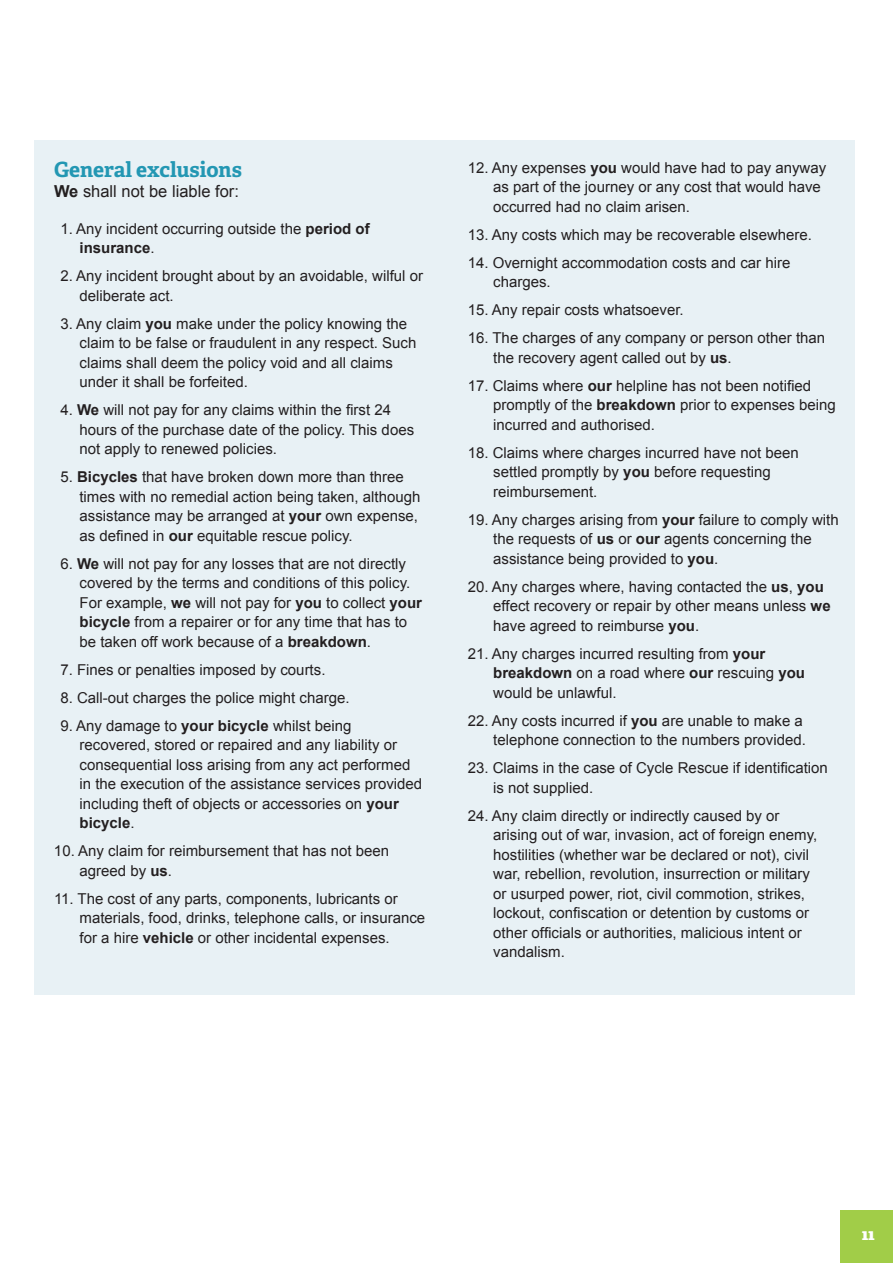
<style>
.page{position:relative;width:893px;height:1263px;background:#fff}
.page>*{position:absolute;margin:0;border:0;box-sizing:border-box;transform-origin:0 0}
.t1{font:700 21px "Adelle";color:#2397b3}
.t2{font:16.5px "Arial";color:#231f20}
.t3{font:15px/19.5px "Arial";color:#231f20}
.t4{font:800 15px "Adelle";color:#fff}
.s1{font-weight:700}
</style>
<div class="page">
<div style="left:841px;top:1211px;width:52px;height:52px;background:#a1cd48"></div>
<div style="left:34px;top:140px;width:821px;height:855px;background:#e8f1f5"></div>
<h1 class="t1" style="left:54px;top:157px;width:189px">General exclusions</h1>
<p class="t2" style="left:54px;top:181px;width:186px"><span class="s1">We</span> shall not be liable for:</p>
<p class="t3" style="left:80px;top:219px;width:292px;text-indent:-19px">1. Any incident occurring outside the <span class="s1">period of insurance</span>.</p>
<p class="t3" style="left:80px;top:266px;width:345px;text-indent:-19px">2. Any incident brought about by an avoidable, wilful or deliberate act.</p>
<p class="t3" style="left:80px;top:314px;width:338px;text-indent:-19px">3. Any claim <span class="s1">you</span> make under the policy knowing the claim to be false or fraudulent in any respect. Such claims shall deem the policy void and all claims under it shall be forfeited.</p>
<p class="t3" style="left:80px;top:400px;width:336px;text-indent:-19px">4. <span class="s1">We</span> will not pay for any claims within the first 24 hours of the purchase date of the policy. This does not apply to renewed policies.</p>
<p class="t3" style="left:79px;top:467px;width:342px;text-indent:-19px">5. <span class="s1">Bicycles</span> that have broken down more than three times with no remedial action being taken, although assistance may be arranged at <span class="s1">your</span> own expense, as defined in <span class="s1">our</span> equitable rescue policy.</p>
<p class="t3" style="left:80px;top:554px;width:344px;text-indent:-19px">6. <span class="s1">We</span> will not pay for any losses that are not directly covered by the terms and conditions of this policy.<br>For example, <span class="s1">we</span> will not pay for <span class="s1">you</span> to collect <span class="s1">your bicycle</span> from a repairer or for any time that has to be taken off work because of a <span class="s1">breakdown</span>.</p>
<p class="t3" style="left:60px;top:660px;width:267px">7. Fines or penalties imposed by courts.</p>
<p class="t3" style="left:60px;top:688px;width:291px">8. Call-out charges the police might charge.</p>
<p class="t3" style="left:80px;top:716px;width:344px;text-indent:-19px">9. Any damage to <span class="s1">your bicycle</span> whilst being recovered, stored or repaired and any liability or consequential loss arising from any act performed in the execution of the assistance services provided including theft of objects or accessories on <span class="s1">your bicycle</span>.</p>
<p class="t3" style="left:80px;top:841px;width:311px;text-indent:-26px">10. Any claim for reimbursement that has not been agreed by <span class="s1">us</span>.</p>
<p class="t3" style="left:80px;top:889px;width:347px;text-indent:-26px">11. The cost of any parts, components, lubricants or materials, food, drinks, telephone calls, or insurance for a hire <span class="s1">vehicle</span> or other incidental expenses.</p>
<p class="t3" style="left:493px;top:158px;width:335px;text-indent:-26px">12. Any expenses <span class="s1">you</span> would have had to pay anyway as part of the journey or any cost that would have occurred had no claim arisen.</p>
<p class="t3" style="left:468px;top:225px;width:346px">13. Any costs which may be recoverable elsewhere.</p>
<p class="t3" style="left:493px;top:253px;width:299px;text-indent:-26px">14. Overnight accommodation costs and car hire charges.</p>
<p class="t3" style="left:468px;top:300px;width:217px">15. Any repair costs whatsoever.</p>
<p class="t3" style="left:493px;top:328px;width:333px;text-indent:-26px">16. The charges of any company or person other than the recovery agent called out by <span class="s1">us</span>.</p>
<p class="t3" style="left:493px;top:376px;width:344px;text-indent:-26px">17. Claims where <span class="s1">our</span> helpline has not been notified promptly of the <span class="s1">breakdown</span> prior to expenses being incurred and authorised.</p>
<p class="t3" style="left:493px;top:443px;width:307px;text-indent:-26px">18. Claims where charges incurred have not been settled promptly by <span class="s1">you</span> before requesting reimbursement.</p>
<p class="t3" style="left:493px;top:510px;width:347px;text-indent:-26px">19. Any charges arising from <span class="s1">your</span> failure to comply with the requests of <span class="s1">us</span> or <span class="s1">our</span> agents concerning the assistance being provided to <span class="s1">you</span>.</p>
<p class="t3" style="left:493px;top:577px;width:339px;text-indent:-26px">20. Any charges where, having contacted the <span class="s1">us</span>, <span class="s1">you </span>effect recovery or repair by other means unless <span class="s1">we </span>have agreed to reimburse <span class="s1">you</span>.</p>
<p class="t3" style="left:493px;top:644px;width:313px;text-indent:-26px">21. Any charges incurred resulting from <span class="s1">your breakdown</span> on a road where <span class="s1">our</span> rescuing <span class="s1">you </span>would be unlawful.</p>
<p class="t3" style="left:468px;top:711px;width:340px;text-align:right">22. Any costs incurred if <span class="s1">you</span> are unable to make a telephone connection to the numbers provided.</p>
<p class="t3" style="left:493px;top:758px;width:336px;text-indent:-26px">23. Claims in the case of Cycle Rescue if identification is not supplied.</p>
<p class="t3" style="left:493px;top:806px;width:326px;text-indent:-26px">24. Any claim directly or indirectly caused by or arising out of war, invasion, act of foreign enemy, hostilities (whether war be declared or not), civil war, rebellion, revolution, insurrection or military or usurped power, riot, civil commotion, strikes, lockout, confiscation or detention by customs or other officials or authorities, malicious intent or vandalism.</p>
<p class="t4" style="left:862px;top:1225px;width:14px">11</p>
</div>
